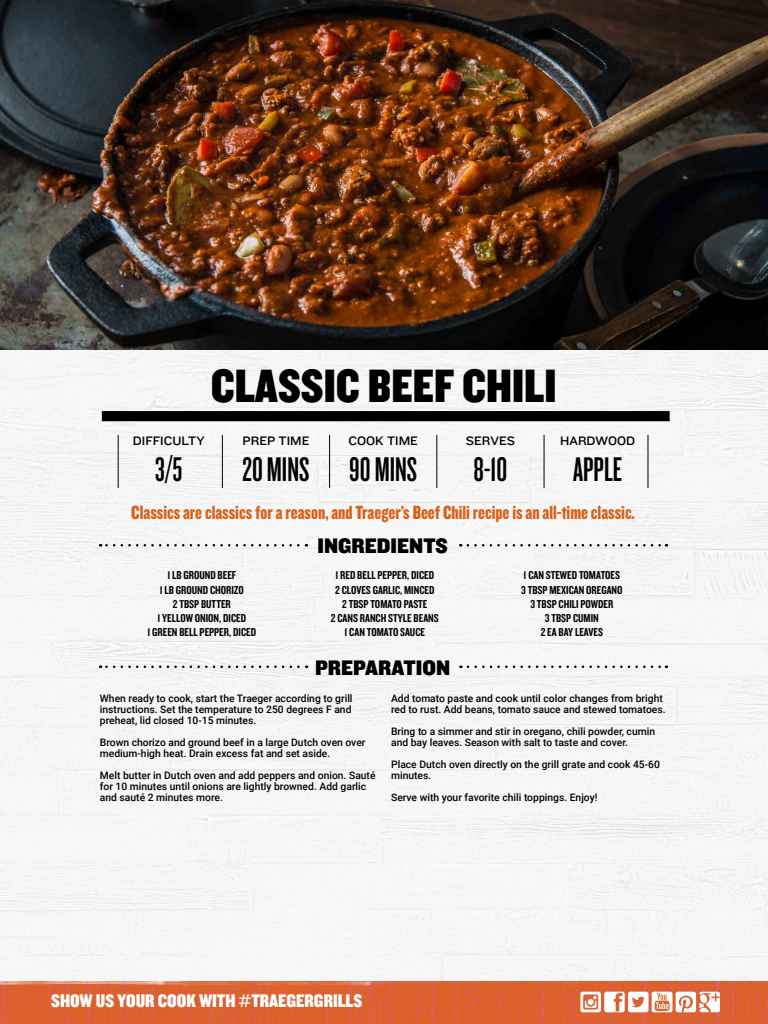
<style>
.page{position:relative;width:768px;height:1024px;background:#fff}
.page>*{position:absolute;margin:0;border:0;box-sizing:border-box;transform-origin:0 0}
.t1{font:48.6px "Knockout 70 Full Welterwt";color:#000}
.t2{font:35.6px "Knockout 47 Bantamweight";color:#000}
.t3{font:21.85px "Knockout 71 Full Middlewt";color:#000}
.t4{font:19.85px "Knockout 69 Full Liteweight";color:#da6016}
.t5{font:18.95px "Knockout 70 Full Welterwt";color:#fff}
.t6{font:12.7px "Knockout 32 Junior Cruisewt";color:#000}
.t7{font:11.9px/14.3px "Knockout 49 Liteweight";color:#000;text-align:center}
.t8{font:500 10.3px/11px "Roboto";color:#000}
</style>
<div class="page">
<div style="left:0;top:350px;width:768px;height:631px;background:#f6f6f6"></div>
<div style="left:102px;top:411px;width:568px;height:10px;background:#000"></div>
<svg style="left:468px;top:544px;width:199px;height:3px"></svg>
<svg style="left:100px;top:544px;width:198px;height:3px"></svg>
<img style="left:0;top:0;width:768px;height:350px">
<svg style="left:468px;top:666px;width:199px;height:2px"></svg>
<svg style="left:100px;top:666px;width:199px;height:2px"></svg>
<hr style="left:118px;top:435px;width:1px;height:53px;background:#000">
<hr style="left:222px;top:435px;width:1px;height:53px;background:#000">
<hr style="left:329px;top:435px;width:1px;height:53px;background:#000">
<hr style="left:437px;top:435px;width:1px;height:53px;background:#000">
<hr style="left:544px;top:435px;width:1px;height:53px;background:#000">
<hr style="left:648px;top:435px;width:1px;height:53px;background:#000">
<img style="left:1px;top:981px;width:767px;height:43px">
<svg style="left:580px;top:992px;width:140px;height:20px"></svg>
<h1 class="t1" style="left:211px;top:354px;width:347px">CLASSIC BEEF CHILI</h1>
<p class="t6" style="left:560px;top:432px;width:76px">HARDWOOD</p>
<h2 class="t2" style="left:573px;top:448px;width:51px">APPLE</h2>
<h3 class="t4" style="left:131px;top:500px;width:505px">Classics are classics for a reason, and Traeger’s Beef Chili recipe is an all-time classic.</h3>
<p class="t6" style="left:133px;top:432px;width:73px">DIFFICULTY</p>
<h2 class="t2" style="left:155px;top:448px;width:28px">3/5</h2>
<p class="t6" style="left:348px;top:432px;width:71px">COOK TIME</p>
<h2 class="t2" style="left:349px;top:448px;width:69px">90 MINS</h2>
<p class="t6" style="left:466px;top:432px;width:51px">SERVES</p>
<h2 class="t2" style="left:473px;top:448px;width:35px">8-10</h2>
<p class="t6" style="left:243px;top:432px;width:68px">PREP TIME</p>
<h2 class="t2" style="left:243px;top:448px;width:68px">20 MINS</h2>
<h3 class="t3" style="left:317px;top:532px;width:132px">INGREDIENTS</h3>
<p class="t7" style="left:147px;top:568px;width:110px">1 LB GROUND BEEF<br>1 LB GROUND CHORIZO<br>2 TBSP BUTTER<br>1 YELLOW ONION, DICED<br>1 GREEN BELL PEPPER, DICED</p>
<p class="t7" style="left:331px;top:568px;width:109px">1 RED BELL PEPPER, DICED<br>2 CLOVES GARLIC, MINCED<br>2 TBSP TOMATO PASTE<br>2 CANS RANCH STYLE BEANS<br>1 CAN TOMATO SAUCE</p>
<p class="t7" style="left:521px;top:568px;width:103px">1 CAN STEWED TOMATOES<br>3 TBSP MEXICAN OREGANO<br>3 TBSP CHILI POWDER<br>3 TBSP CUMIN<br>2 EA BAY LEAVES</p>
<h3 class="t3" style="left:315px;top:653px;width:137px">PREPARATION</h3>
<p class="t8" style="left:100px;top:693px;width:254px;text-align:justify">When ready to cook, start the Traeger according to grill instructions. Set the temperature to 250 degrees F and preheat, lid closed 10-15 minutes.</p>
<p class="t8" style="left:100px;top:737px;width:267px">Brown chorizo and ground beef in a large Dutch oven over medium-high heat. Drain excess fat and set aside.</p>
<p class="t8" style="left:100px;top:770px;width:277px">Melt butter in Dutch oven and add peppers and onion. Sauté for 10 minutes until onions are lightly browned. Add garlic and sauté 2 minutes more.</p>
<p class="t8" style="left:391px;top:693px;width:276px">Add tomato paste and cook until color changes from bright red to rust. Add beans, tomato sauce and stewed tomatoes.</p>
<p class="t8" style="left:391px;top:726px;width:266px">Bring to a simmer and stir in oregano, chili powder, cumin and bay leaves. Season with salt to taste and cover.</p>
<p class="t8" style="left:391px;top:759px;width:270px">Place Dutch oven directly on the grill grate and cook 45-60 minutes.</p>
<p class="t8" style="left:391px;top:792px;width:208px">Serve with your favorite chili toppings. Enjoy!</p>
<h3 class="t5" style="left:51px;top:988px;width:313px">SHOW US YOUR COOK WITH #TRAEGERGRILLS</h3>
</div>
